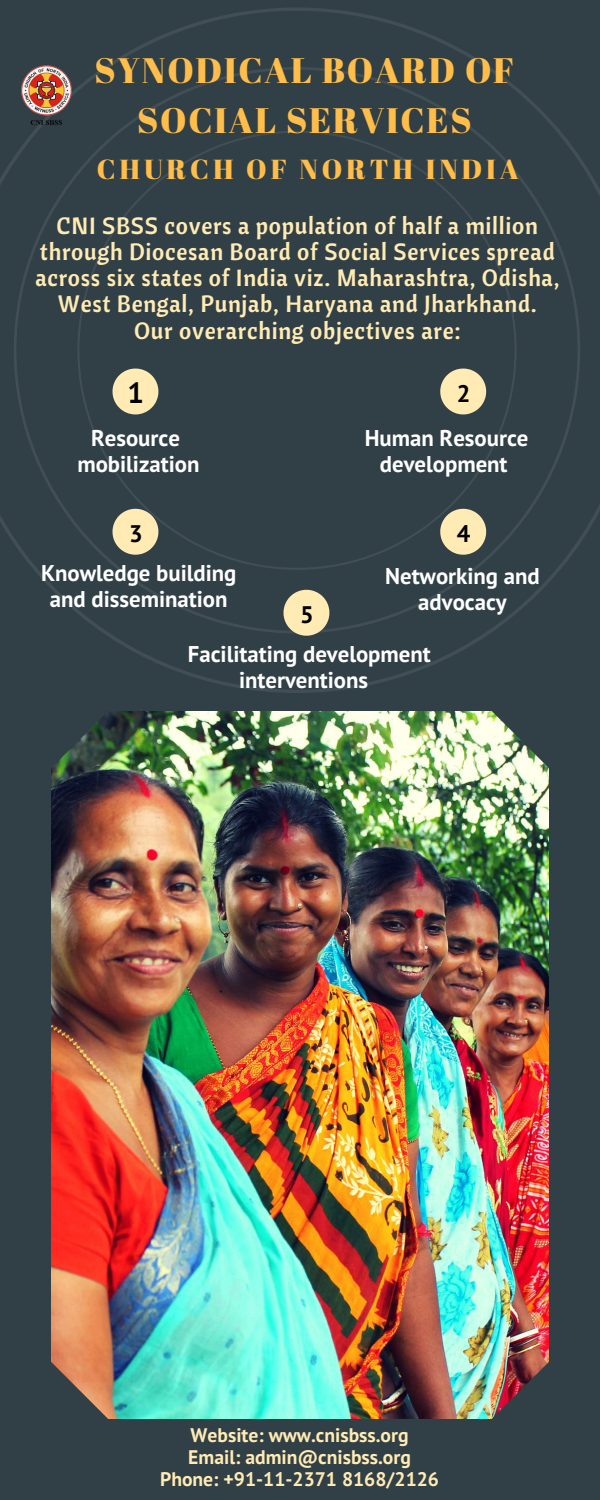
<style>
.page{position:relative;width:600px;height:1500px;background:#313f47}
.page>*{position:absolute;margin:0;border:0;box-sizing:border-box;transform-origin:0 0}
.t1{font:35.4px/49.5px "Abril Fatface";letter-spacing:.05em;color:#ffbd4a;text-align:center}
.t2{font:700 29.2px "PT Sans";color:#000}
.t3{font:27.5px "Abril Fatface";letter-spacing:.14em;color:#ffbd4a}
.t4{font:700 24px "PT Sans";color:#000}
.t5{font:23.6px/26.2px "Cantora One";letter-spacing:.03em;color:#ffebb3;text-align:center}
.t6{font:700 22.8px/25.5px "PT Sans";color:#fff;text-align:center}
.t7{font:700 19.7px/21.8px "PT Sans";color:#ffebb3;text-align:center}
</style>
<div class="page">
<svg style="left:0;top:8px;width:600px;height:685px"></svg>
<svg style="left:14px;top:67px;width:566px;height:566px"></svg>
<svg style="left:77px;top:131px;width:440px;height:439px"></svg>
<svg style="left:113px;top:369px;width:45px;height:45px"></svg>
<svg style="left:113px;top:509px;width:45px;height:46px"></svg>
<svg style="left:440px;top:509px;width:46px;height:46px"></svg>
<svg style="left:284px;top:590px;width:45px;height:46px"></svg>
<svg style="left:440px;top:369px;width:46px;height:45px"></svg>
<img style="left:51px;top:711px;width:498px;height:708px">
<img style="left:22px;top:65px;width:50px;height:60px">
<h1 class="t1" style="left:94px;top:45px;width:421px">SYNODICAL BOARD OF<br>SOCIAL SERVICES</h1>
<p class="t3" style="left:97px;top:150px;width:424px">CHURCH OF NORTH INDIA</p>
<p class="t5" style="left:35px;top:212px;width:526px">CNI SBSS covers a population of half a million through Diocesan Board of Social Services spread across six states of India viz. Maharashtra, Odisha, West Bengal, Punjab, Haryana and Jharkhand.<br>Our overarching objectives are:</p>
<p class="t2" style="left:128px;top:373px;width:18px">1</p>
<p class="t4" style="left:457px;top:378px;width:15px">2</p>
<p class="t6" style="left:77px;top:425px;width:124px">Resource mobilization</p>
<p class="t6" style="left:365px;top:425px;width:165px">Human Resource development</p>
<p class="t4" style="left:129px;top:518px;width:15px">3</p>
<p class="t4" style="left:457px;top:518px;width:15px">4</p>
<p class="t6" style="left:41px;top:560px;width:197px">Knowledge building and dissemination</p>
<p class="t6" style="left:385px;top:563px;width:156px">Networking and advocacy</p>
<p class="t4" style="left:300px;top:599px;width:15px">5</p>
<p class="t6" style="left:188px;top:641px;width:245px">Facilitating development interventions</p>
<p class="t7" style="left:160px;top:1424px;width:280px">Website: www.cnisbss.org<br>Email: admin@cnisbss.org<br>Phone: +91-11-2371 8168/2126</p>
</div>
